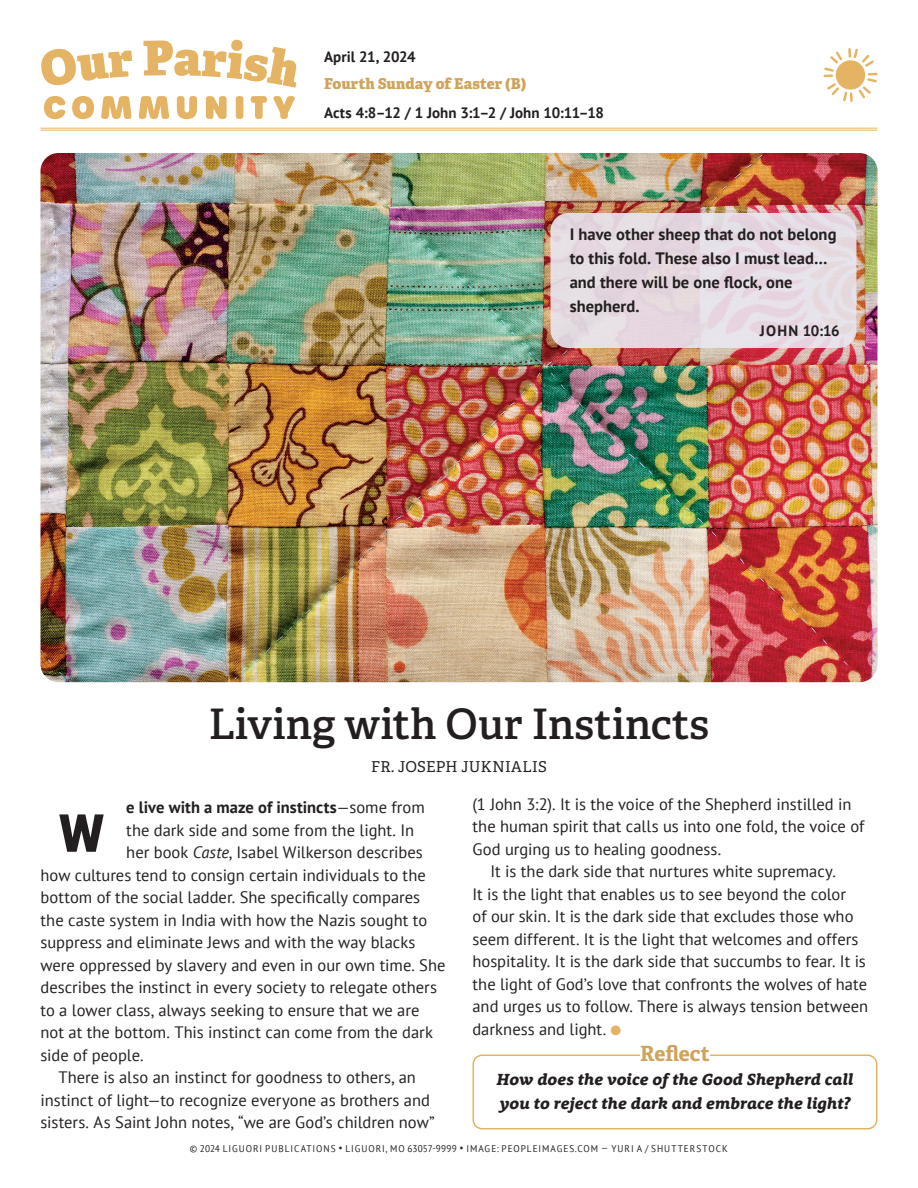
<style>
.page{position:relative;width:918px;height:1188px;background:#fff}
.page>*{position:absolute;margin:0;border:0;box-sizing:border-box;transform-origin:0 0}
.DISPLAY-LETTER{font:900 52.5px "Roboto";color:#231f20}
.t1{font:600 42px "Adelle";color:#231f20}
.H2-REFLECT{font:700 21px "Adelle";color:#cfa35b}
.BODY-TEXT{font:16.5px/22.5px "PT Sans";color:#231f20}
.BODY-TEXT-NO-INDENT{font:16.5px "PT Sans";color:#231f20}
.SCRIPTURE-QUOTE{font:700 16.5px/24px "PT Sans";letter-spacing:.005em;color:#231f20}
.REFLECTION-QUESTION{font:italic 800 16.5px/24px "Rooney";letter-spacing:.005em;color:#231f20}
.BODY-TEXT-NO-INDENT-2{font:700 16.5px "PT Sans";letter-spacing:.005em;color:#231f20}
.NAMEPLATE-TEXT{font:700 15px "PT Sans";letter-spacing:.005em;color:#231f20}
.NAMEPLATE-TIME{font:800 15px "Adelle";letter-spacing:.005em;color:#cfa35b}
.AUTHOR{font:15px "Adelle";letter-spacing:.015em;color:#231f20}
.NAMEPLATE-TEXT-2{font:700 15px "PT Sans";letter-spacing:-.015em;color:#231f20}
.SCRIPTURE-QUOTE-SOURCE{font:700 15px "PT Sans";letter-spacing:.085em;color:#231f20}
.t2{font:9.75px "PT Sans";letter-spacing:.1em;color:#231f20;scale:.95 1}
.s1{font-weight:400}
.s2{font-style:italic}
.s3{color:#e4b364}
</style>
<div class="page">
<hr style="left:40px;top:130px;width:838px;height:1px;background:#e4b364">
<hr style="left:40px;top:128px;width:838px;height:1px;background:#e4b364">
<svg style="left:40px;top:96px;width:259px;height:35px"></svg>
<svg style="left:41px;top:39px;width:256px;height:49px"></svg>
<div style="left:836px;top:60px;width:29px;height:30px;background:#e4b364;border-radius:50%"></div>
<svg style="left:848px;top:48px;width:26px;height:19px"></svg>
<svg style="left:859px;top:73px;width:19px;height:25px"></svg>
<svg style="left:827px;top:83px;width:26px;height:19px"></svg>
<svg style="left:824px;top:52px;width:18px;height:25px"></svg>
<img style="left:40px;top:153px;width:838px;height:529px">
<div style="left:472px;top:1054px;width:406px;height:76px;border:2px solid #e4b364;border-radius:9px"></div>
<div style="left:550px;top:213px;width:306px;height:135px;background:#e6dae1;border-radius:18px"></div>
<div style="left:640px;top:1045px;width:70px;height:21px;background:#fff"></div>
<p class="NAMEPLATE-TEXT-2" style="left:324px;top:47px;width:93px">April 21, 2024</p>
<p class="NAMEPLATE-TIME" style="left:324px;top:74px;width:204px">Fourth Sunday of Easter (B)</p>
<p class="NAMEPLATE-TEXT" style="left:324px;top:102px;width:282px">Acts 4:8–12 / 1 John 3:1–2 / John 10:11–18</p>
<p class="SCRIPTURE-QUOTE" style="left:570px;top:222px;width:268px">I have other sheep that do not belong to this fold. These also I must lead… and there will be one flock, one shepherd.</p>
<p class="SCRIPTURE-QUOTE-SOURCE" style="left:760px;top:321px;width:82px">JOHN 10:16</p>
<h1 class="t1" style="left:209px;top:698px;width:502px">Living with Our Instincts</h1>
<p class="AUTHOR" style="left:371px;top:758px;width:177px">FR. JOSEPH JUKNIALIS</p>
<p class="BODY-TEXT-NO-INDENT-2" style="left:126px;top:797px;width:300px">e live with a maze of instincts<span class="s1">—some from</span></p>
<p class="BODY-TEXT-NO-INDENT" style="left:126px;top:819px;width:289px">the dark side and some from the light. In</p>
<p class="BODY-TEXT-NO-INDENT" style="left:126px;top:842px;width:298px">her book <span class="s2">Caste</span>, Isabel Wilkerson describes</p>
<p class="BODY-TEXT-NO-INDENT" style="left:40px;top:864px;width:387px">how cultures tend to consign certain individuals to the</p>
<p class="BODY-TEXT-NO-INDENT" style="left:40px;top:887px;width:381px">bottom of the social ladder. She specifically compares</p>
<p class="BODY-TEXT-NO-INDENT" style="left:40px;top:909px;width:388px">the caste system in India with how the Nazis sought to</p>
<p class="BODY-TEXT-NO-INDENT" style="left:40px;top:932px;width:377px">suppress and eliminate Jews and with the way blacks</p>
<p class="BODY-TEXT-NO-INDENT" style="left:40px;top:954px;width:406px">were oppressed by slavery and even in our own time. She</p>
<p class="BODY-TEXT-NO-INDENT" style="left:40px;top:977px;width:398px">describes the instinct in every society to relegate others</p>
<p class="BODY-TEXT-NO-INDENT" style="left:40px;top:999px;width:380px">to a lower class, always seeking to ensure that we are</p>
<p class="BODY-TEXT-NO-INDENT" style="left:40px;top:1022px;width:394px">not at the bottom. This instinct can come from the dark</p>
<p class="BODY-TEXT-NO-INDENT" style="left:40px;top:1044px;width:105px">side of people.</p>
<p class="BODY-TEXT" style="left:40px;top:1066px;width:396px;text-align:center">There is also an instinct for goodness to others, an instinct of light—to recognize everyone as brothers and sisters. As Saint John notes, “we are God’s children now”</p>
<p class="DISPLAY-LETTER" style="left:59px;top:796px;width:47px">W</p>
<p class="BODY-TEXT" style="left:472px;top:792px;width:394px">(1 John 3:2). It is the voice of the Shepherd instilled in the human spirit that calls us into one fold, the voice of<br>God urging us to healing goodness.</p>
<p class="BODY-TEXT" style="left:472px;top:860px;width:397px;text-indent:18px">It is the dark side that nurtures white supremacy.<br>It is the light that enables us to see beyond the color<br>of our skin. It is the dark side that excludes those who seem different. It is the light that welcomes and offers hospitality. It is the dark side that succumbs to fear. It is the light of God’s love that confronts the wolves of hate and urges us to follow. There is always tension between darkness and light. <span class="s3">●</span></p>
<p class="H2-REFLECT" style="left:640px;top:1040px;width:71px">Reflect</p>
<p class="REFLECTION-QUESTION" style="left:497px;top:1067px;width:358px">How does the voice of the Good Shepherd call you to reject the dark and embrace the light?</p>
<p class="t2" style="left:190px;top:1142px;width:567px">© 2024 LIGUORI PUBLICATIONS • LIGUORI, MO 63057-9999 • IMAGE: PEOPLEIMAGES.COM — YURI A / SHUTTERSTOCK</p>
</div>
